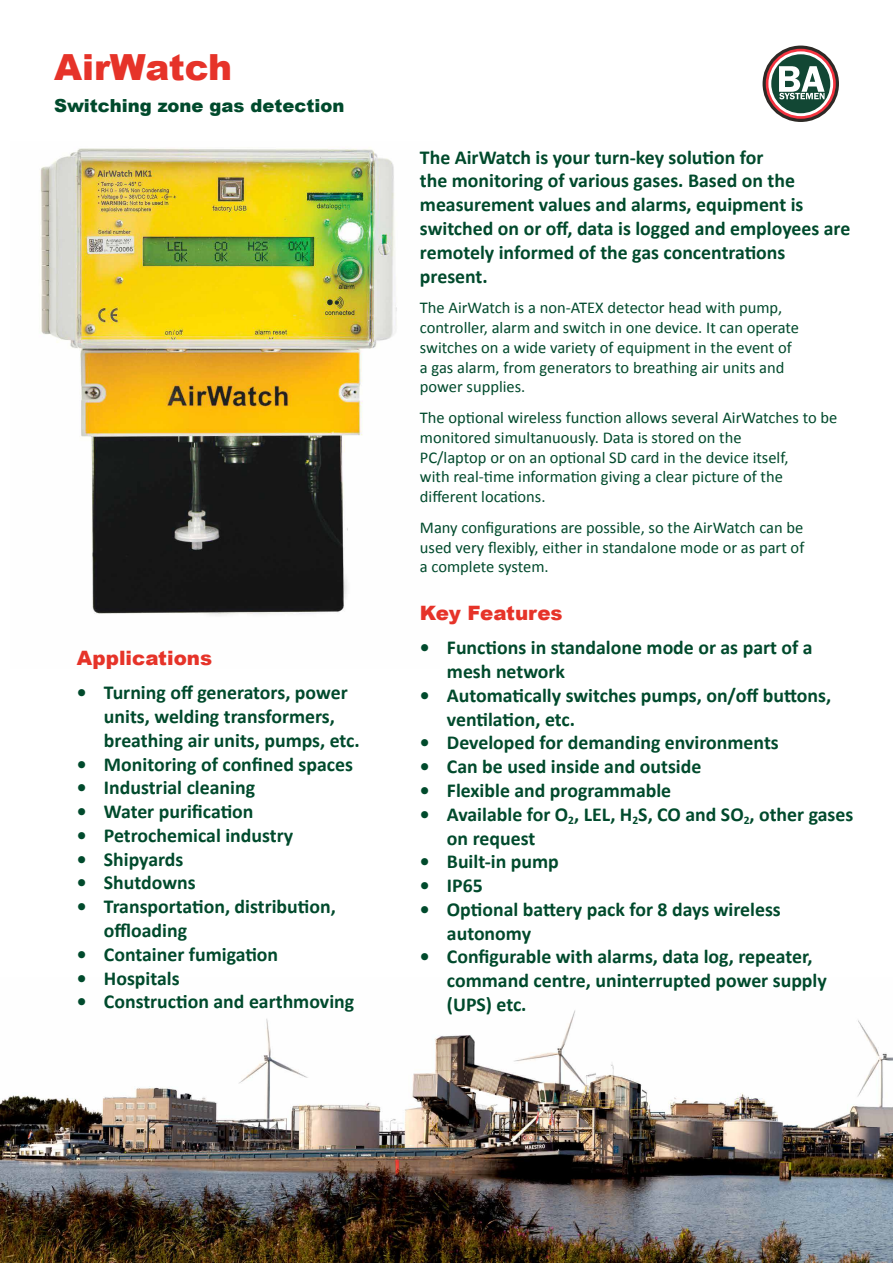
<style>
.page{position:relative;width:893px;height:1263px;background:#fff}
.page>*{position:absolute;margin:0;border:0;box-sizing:border-box;transform-origin:0 0}
.t1{font:900 36px "Arial";color:#e63329}
.t2{font:700 19.8px/23.7px "Calibri";color:#004a2c}
.t3{font:900 19.8px "Arial";color:#e63329}
.t4{font:900 18px "Arial";color:#004a2c}
.t5{font:16.5px/19.8px "Calibri";color:#004a2c}
</style>
<div class="page">
<img style="left:40px;top:147px;width:357px;height:469px">
<img style="left:0;top:1010px;width:893px;height:253px">
<svg style="left:763px;top:46px;width:76px;height:76px"></svg>
<svg style="left:766px;top:49px;width:70px;height:70px"></svg>
<svg style="left:768px;top:51px;width:65px;height:65px"></svg>
<div style="left:771px;top:54px;width:59px;height:59px;background:#124734;border-radius:50%"></div>
<svg style="left:779px;top:66px;width:46px;height:33px"></svg>
<h1 class="t1" style="left:54px;top:41px;width:180px">AirWatch</h1>
<p class="t4" style="left:54px;top:93px;width:292px">Switching zone gas detection</p>
<p class="t3" style="left:77px;top:643px;width:137px">Applications</p>
<p class="t2" style="left:104px;top:681px;width:257px;text-indent:-27px">• Turning off generators, power units, welding transformers, breathing air units, pumps, etc.</p>
<p class="t2" style="left:77px;top:752px;width:278px">• Monitoring of confined spaces</p>
<p class="t2" style="left:77px;top:776px;width:180px">• Industrial cleaning</p>
<p class="t2" style="left:77px;top:800px;width:178px">• Water purification</p>
<p class="t2" style="left:77px;top:823px;width:218px">• Petrochemical industry</p>
<p class="t2" style="left:77px;top:847px;width:108px">• Shipyards</p>
<p class="t2" style="left:77px;top:871px;width:120px">• Shutdowns</p>
<p class="t2" style="left:104px;top:895px;width:233px;text-indent:-27px">• Transportation, distribution, offloading</p>
<p class="t2" style="left:77px;top:942px;width:203px">• Container fumigation</p>
<p class="t2" style="left:77px;top:966px;width:104px">• Hospitals</p>
<p class="t2" style="left:77px;top:990px;width:279px">• Construction and earthmoving</p>
<p class="t2" style="left:420px;top:145px;width:432px">The AirWatch is your turn-key solution for<br>the monitoring of various gases. Based on the measurement values and alarms, equipment is switched on or off, data is logged and employees are remotely informed of the gas concentrations present.</p>
<p class="t5" style="left:420px;top:298px;width:381px">The AirWatch is a non-ATEX detector head with pump, controller, alarm and switch in one device. It can operate switches on a wide variety of equipment in the event of a gas alarm, from generators to breathing air units and power supplies.</p>
<p class="t5" style="left:420px;top:408px;width:419px">The optional wireless function allows several AirWatches to be monitored simultanuously. Data is stored on the<br>PC/laptop or on an optional SD card in the device itself,<br>with real-time information giving a clear picture of the different locations.</p>
<p class="t5" style="left:420px;top:517px;width:386px;text-align:justify">Many configurations are possible, so the AirWatch can be used very flexibly, either in standalone mode or as part of a complete system.</p>
<p class="t3" style="left:420px;top:598px;width:144px">Key Features</p>
<p class="t2" style="left:447px;top:636px;width:367px;text-indent:-27px">• Functions in standalone mode or as part of a mesh network</p>
<p class="t2" style="left:447px;top:683px;width:386px;text-indent:-27px">• Automatically switches pumps, on/off buttons, ventilation, etc.</p>
<p class="t2" style="left:420px;top:731px;width:360px">• Developed for demanding environments</p>
<p class="t2" style="left:420px;top:755px;width:283px">• Can be used inside and outside</p>
<p class="t2" style="left:420px;top:778px;width:253px">• Flexible and programmable</p>
<p class="t2" style="left:447px;top:802px;width:408px;text-indent:-27px">• Available for O<sub>2</sub>, LEL, H<sub>2</sub>S, CO and SO<sub>2</sub>, other gases on request</p>
<p class="t2" style="left:420px;top:850px;width:140px">• Built-in pump</p>
<p class="t2" style="left:420px;top:874px;width:64px">• IP65</p>
<p class="t2" style="left:447px;top:897px;width:335px;text-indent:-27px">• Optional battery pack for 8 days wireless autonomy</p>
<p class="t2" style="left:447px;top:945px;width:381px;text-indent:-27px">• Configurable with alarms, data log, repeater, command centre, uninterrupted power supply (UPS) etc.</p>
</div>
